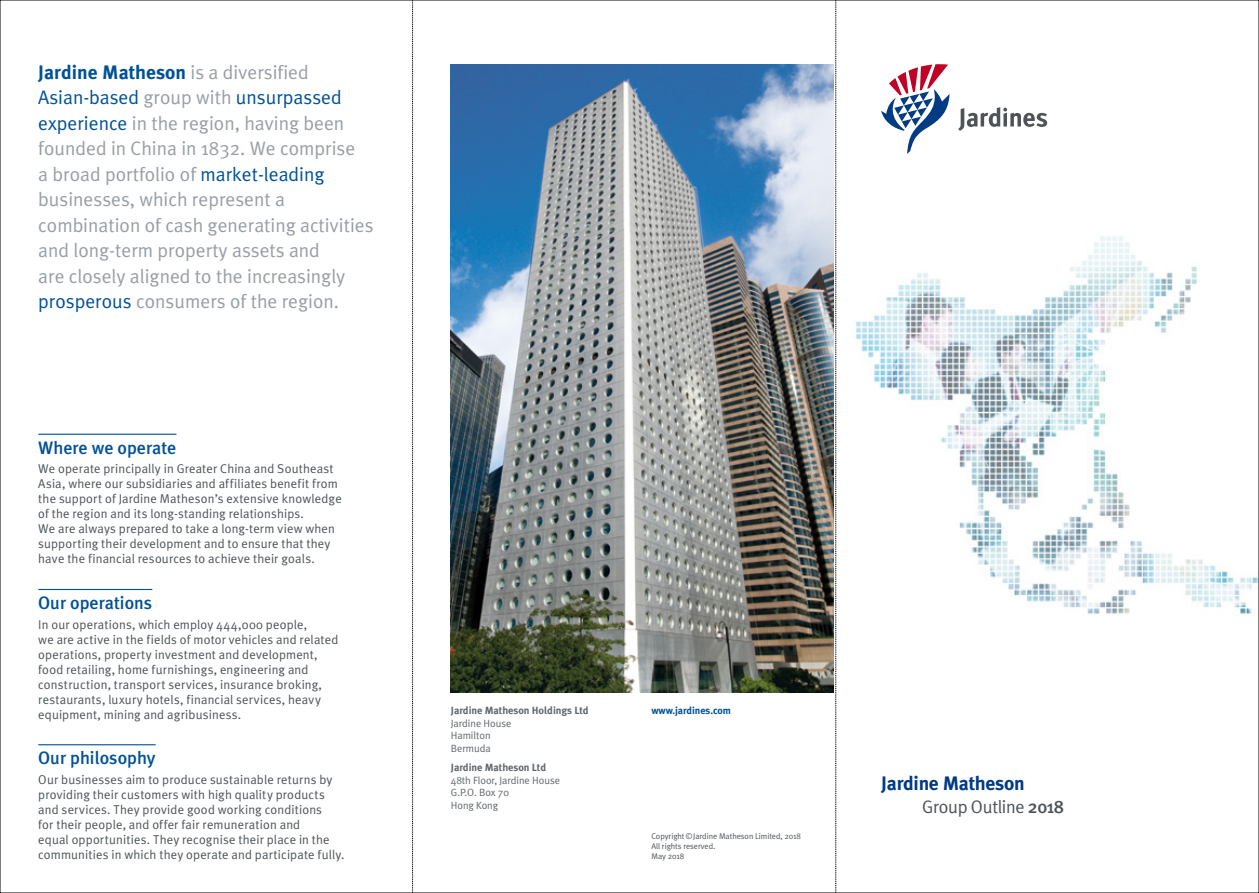
<style>
.page{position:relative;width:1259px;height:893px;background:#fff}
.page>*{position:absolute;margin:0;border:0;box-sizing:border-box;transform-origin:0 0}
.t1{font:19.5px/25.5px "Meta Plus Normal";color:#989fa4}
.t2{font:700 19.5px "Meta Plus";color:#005197}
.t3{font:700 19.5px "Meta Plus";letter-spacing:-.015em;color:#003b83}
.t4{font:18.15px "Meta Plus Normal";letter-spacing:-.02em;color:#4d5357}
.t5{font:500 18px "Meta Plus";color:#005197}
.t6{font:12.75px/15px "Meta Plus Normal";letter-spacing:.01em;color:#4d5357}
.t7{font:10.5px/12.8px "Meta Plus Normal";letter-spacing:-.005em;color:#60676b}
.t8{font:700 10.5px "Meta Plus";letter-spacing:-.005em;color:#60676b}
.t9{font:700 10.2px "Meta Plus";letter-spacing:-.005em;color:#005197}
.t10{font:8.25px/9.9px "Meta Plus Normal";letter-spacing:-.005em;color:#4d5357}
.s1{font-family:"Meta Plus Normal";font-weight:400;color:#989fa4}
.s2{color:#005197}
.s3{font-family:"Meta Plus";font-weight:500}
</style>
<div class="page">
<img style="left:451px;top:64px;width:382px;height:628px">
<img style="left:856px;top:236px;width:401px;height:378px">
<hr style="left:38px;top:434px;width:138px;height:1px;background:#005197">
<hr style="left:38px;top:589px;width:114px;height:1px;background:#005197">
<hr style="left:38px;top:744px;width:118px;height:1px;background:#005197">
<svg style="left:958px;top:107px;width:89px;height:24px"></svg>
<svg style="left:881px;top:64px;width:68px;height:90px"></svg>
<svg style="left:412px;top:2px;width:1px;height:889px"></svg>
<svg style="left:835px;top:2px;width:1px;height:889px"></svg>
<h1 class="t2" style="left:38px;top:61px;width:272px">Jardine Matheson <span class="s1">is a diversified</span></h1>
<p class="t1" style="left:38px;top:84px;width:337px"><span class="s2">Asian-based</span> group with <span class="s2">unsurpassed experience</span> in the region, having been founded in China in 1832. We comprise<br>a broad portfolio of <span class="s2">market-leading </span>businesses, which represent a combination of cash generating activities and long-term property assets and<br>are closely aligned to the increasingly <span class="s2">prosperous</span> consumers of the region.</p>
<h3 class="t5" style="left:38px;top:437px;width:140px">Where we operate</h3>
<p class="t6" style="left:38px;top:461px;width:305px">We operate principally in Greater China and Southeast Asia, where our subsidiaries and affiliates benefit from the support of Jardine Matheson’s extensive knowledge of the region and its long-standing relationships.<br>We are always prepared to take a long-term view when supporting their development and to ensure that they have the financial resources to achieve their goals.</p>
<h3 class="t5" style="left:38px;top:592px;width:115px">Our operations</h3>
<p class="t6" style="left:38px;top:617px;width:302px">In our operations, which employ 444,000 people,<br>we are active in the fields of motor vehicles and related operations, property investment and development, food retailing, home furnishings, engineering and construction, transport services, insurance broking, restaurants, luxury hotels, financial services, heavy equipment, mining and agribusiness.</p>
<h3 class="t5" style="left:38px;top:748px;width:119px">Our philosophy</h3>
<p class="t6" style="left:38px;top:772px;width:308px">Our businesses aim to produce sustainable returns by providing their customers with high quality products and services. They provide good working conditions<br>for their people, and offer fair remuneration and<br>equal opportunities. They recognise their place in the communities in which they operate and participate fully.</p>
<h1 class="t3" style="left:881px;top:772px;width:145px">Jardine Matheson</h1>
<p class="t8" style="left:451px;top:704px;width:139px">Jardine Matheson Holdings Ltd</p>
<p class="t9" style="left:651px;top:704px;width:81px">www.jardines.com</p>
<p class="t7" style="left:451px;top:716px;width:62px">Jardine House<br>Hamilton<br>Bermuda</p>
<p class="t8" style="left:451px;top:761px;width:97px">Jardine Matheson Ltd</p>
<p class="t7" style="left:451px;top:773px;width:111px">48th Floor, Jardine House<br>G.P.O. Box 70<br>Hong Kong</p>
<h2 class="t4" style="left:922px;top:796px;width:144px">Group Outline <span class="s3">2018</span></h2>
<p class="t10" style="left:651px;top:831px;width:151px">Copyright © Jardine Matheson Limited, 2018<br>All rights reserved.<br>May 2018</p>
</div>
